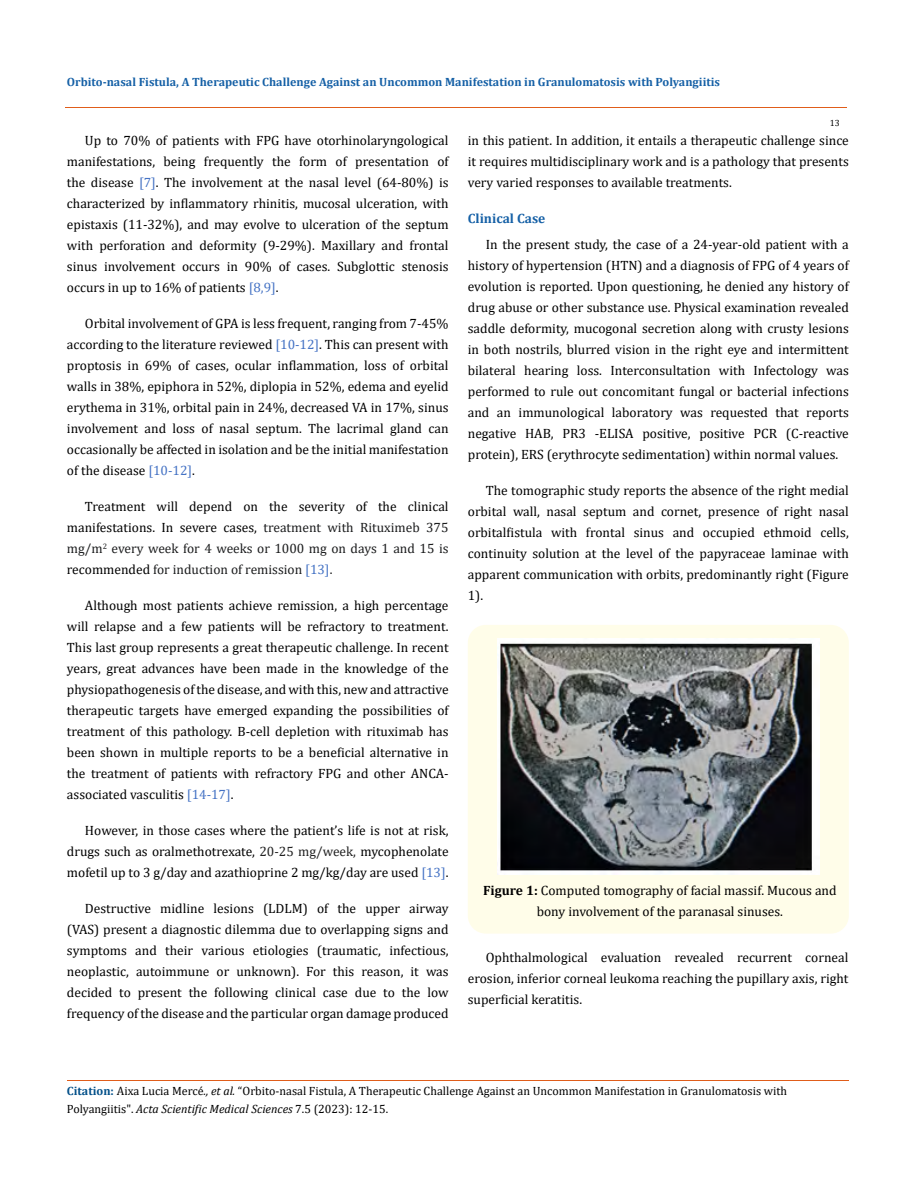
<style>
.page{position:relative;width:917px;height:1188px;background:#fff}
.page>*{position:absolute;margin:0;border:0;box-sizing:border-box;transform-origin:0 0}
.t1{font:13.5px/21px "Cambria";color:#000;text-align:justify}
.t2{font:13.5px/21px "Cambria";color:#1c1d1e;text-align:justify}
.t3{font:700 13.5px "Cambria";color:#1560a6}
.t4{font:12px/18px "Cambria";color:#000}
.t5{font:700 12px "Cambria";color:#1560a6}
.t6{font:9px "Cambria";color:#000}
.s1{color:#4472c4}
.s2{color:#000}
.s3{color:#212121}
.s4{font-weight:700}
.s5{font-weight:700;color:#035089}
.s6{font-style:italic}
</style>
<div class="page">
<div style="left:468px;top:625px;width:380px;height:309px;background:#fffde9;border-radius:18px"></div>
<img style="left:497px;top:639px;width:322px;height:236px">
<hr style="left:65px;top:108px;width:782px;height:1px;background:#e05d1a">
<hr style="left:67px;top:1080px;width:781px;height:1px;background:#e05d1a">
<p class="t5" style="left:67px;top:73px;width:654px">Orbito-nasal Fistula, A Therapeutic Challenge Against an Uncommon Manifestation in Granulomatosis with Polyangiitis</p>
<p class="t6" style="left:829px;top:118px;width:11px">13</p>
<p class="t1" style="left:67px;top:130px;width:383px;text-indent:18px">Up to 70% of patients with FPG have otorhinolaryngological manifestations, being frequently the form of presentation of the disease <span class="s1">[7]</span>. The involvement at the nasal level (64-80%) is characterized by inflammatory rhinitis, mucosal ulceration, with epistaxis (11-32%), and may evolve to ulceration of the septum with perforation and deformity (9-29%). Maxillary and frontal sinus involvement occurs in 90% of cases. Subglottic stenosis occurs in up to 16% of patients <span class="s1">[8,9]</span>.</p>
<p class="t1" style="left:67px;top:313px;width:383px;text-indent:18px">Orbital involvement of GPA is less frequent, ranging from 7-45% according to the literature reviewed <span class="s1">[10-12]</span>. This can present with proptosis in 69% of cases, ocular inflammation, loss of orbital walls in 38%, epiphora in 52%, diplopia in 52%, edema and eyelid erythema in 31%, orbital pain in 24%, decreased VA in 17%, sinus involvement and loss of nasal septum. The lacrimal gland can occasionally be affected in isolation and be the initial manifestation of the disease <span class="s1">[10-12]</span>.</p>
<p class="t2" style="left:67px;top:496px;width:383px;text-indent:18px"><span class="s2">Treatment will depend on the severity of the clinical manifestations. In severe cases,</span> treatment with Rituximeb 375 mg/m<sup>2</sup> every week for 4 weeks or 1000 mg on days 1 and 15 is <span class="s2">recommended</span> for induction of remission <span class="s1">[13]</span>.</p>
<p class="t1" style="left:67px;top:595px;width:383px;text-indent:18px">Although most patients achieve remission, a high percentage will relapse and a few patients will be refractory to treatment.<br>This last group represents a great therapeutic challenge. In recent years, great advances have been made in the knowledge of the physiopathogenesis of the disease, and with this, new and attractive therapeutic targets have emerged expanding the possibilities of treatment of this pathology. B-cell depletion with rituximab has been shown in multiple reports to be a beneficial alternative in the treatment of patients with refractory FPG and other ANCA&shy;associated vasculitis <span class="s1">[14-17]</span>.</p>
<p class="t1" style="left:67px;top:820px;width:383px;text-indent:18px">However, in those cases where the patient’s life is not at risk, drugs such as oralmethotrexate, <span class="s3">20-25 mg/week,</span> mycophenolate mofetil up to 3 g/day and azathioprine 2 mg/kg/day are used <span class="s1">[13]</span>.</p>
<p class="t1" style="left:67px;top:898px;width:383px;text-indent:18px">Destructive midline lesions (LDLM) of the upper airway (VAS) present a diagnostic dilemma due to overlapping signs and symptoms and their various etiologies (traumatic, infectious, neoplastic, autoimmune or unknown). For this reason, it was decided to present the following clinical case due to the low frequency of the disease and the particular organ damage produced</p>
<p class="t1" style="left:468px;top:130px;width:382px">in this patient. In addition, it entails a therapeutic challenge since it requires multidisciplinary work and is a pathology that presents very varied responses to available treatments.</p>
<p class="t3" style="left:468px;top:209px;width:79px">Clinical Case</p>
<p class="t1" style="left:468px;top:234px;width:382px;text-indent:18px">In the present study, the case of a 24-year-old patient with a history of hypertension (HTN) and a diagnosis of FPG of 4 years of evolution is reported. Upon questioning, he denied any history of drug abuse or other substance use. Physical examination revealed saddle deformity, mucogonal secretion along with crusty lesions in both nostrils, blurred vision in the right eye and intermittent bilateral hearing loss. Interconsultation with Infectology was performed to rule out concomitant fungal or bacterial infections and an immunological laboratory was requested that reports negative HAB, PR3 -ELISA positive, positive PCR (C-reactive protein), ERS (erythrocyte sedimentation) within normal values.</p>
<p class="t1" style="left:468px;top:480px;width:382px;text-indent:18px">The tomographic study reports the absence of the right medial orbital wall, nasal septum and cornet, presence of right nasal orbitalfistula with frontal sinus and occupied ethmoid cells, continuity solution at the level of the papyraceae laminae with apparent communication with orbits, predominantly right (Figure 1).</p>
<p class="t1" style="left:483px;top:880px;width:355px;text-align:center"><span class="s4">Figure 1:</span> Computed tomography of facial massif. Mucous and bony involvement of the paranasal sinuses.</p>
<p class="t1" style="left:468px;top:946px;width:382px;text-indent:18px">Ophthalmological evaluation revealed recurrent corneal erosion, inferior corneal leukoma reaching the pupillary axis, right superficial keratitis.</p>
<p class="t4" style="left:67px;top:1082px;width:721px"><span class="s5">Citation:</span> Aixa Lucia Mercé<span class="s6">., et al.</span> “Orbito-nasal Fistula, A Therapeutic Challenge Against an Uncommon Manifestation in Granulomatosis with<br>Polyangiitis". <span class="s6">Acta Scientific Medical Sciences</span> 7.5 (2023): 12-15.</p>
</div>
